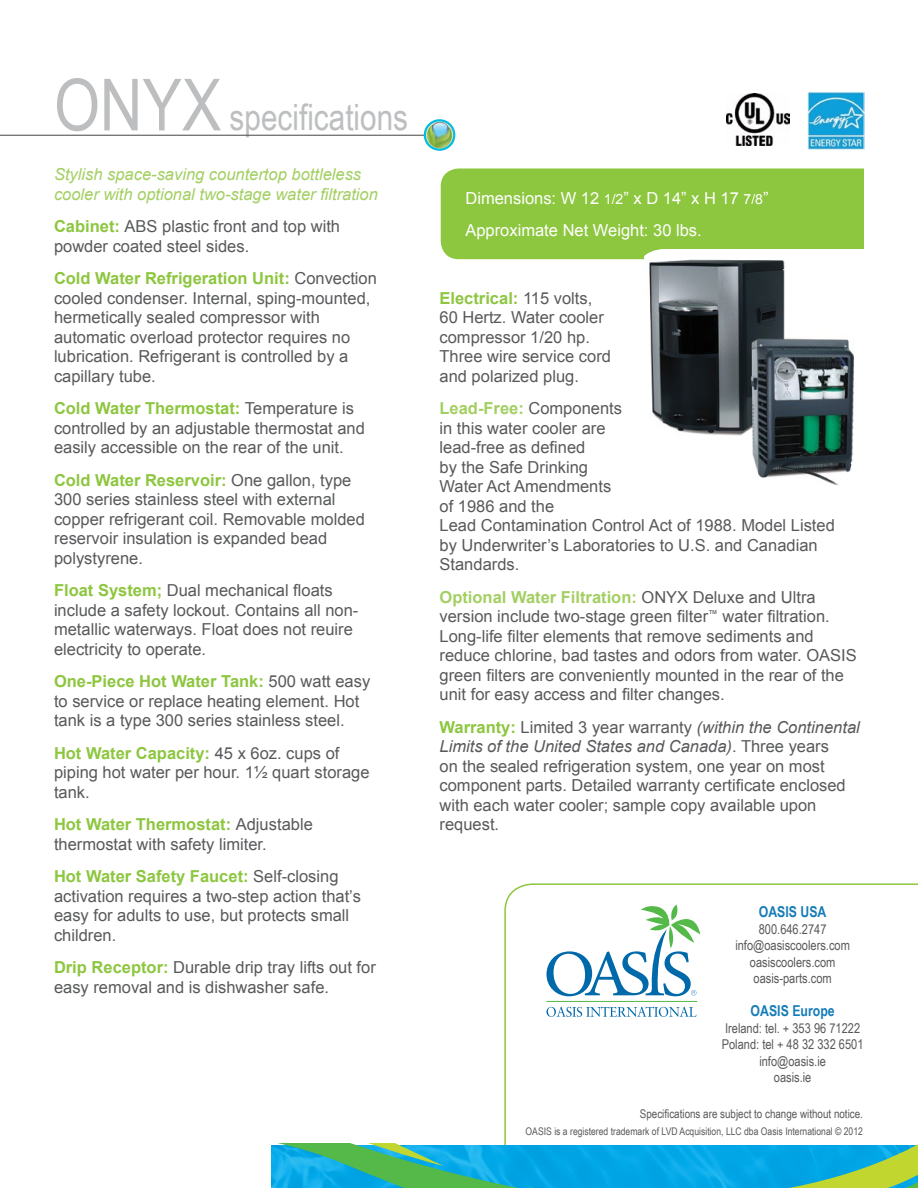
<style>
.page{position:relative;width:918px;height:1188px;background:#fff}
.page>*{position:absolute;margin:0;border:0;box-sizing:border-box;transform-origin:0 0}
.t1{font:36.3px "Arial Narrow";color:#bcbec0}
.t2{font:16.5px/19.5px "Arial";color:#58595b}
.t3{font:italic 16.5px/19.5px "Arial";color:#a3cf62}
.t4{font:16.5px/32.4px "Arial";color:#fff}
.t5{font:700 15px "Arial Narrow";color:#167cb7}
.t6{font:13.5px/16.5px "Arial Narrow";color:#58595b;text-align:center}
.t7{font:12px "Arial Narrow";color:#58595b}
.t8{font:10.5px "Arial Narrow";color:#58595b}
.s1{font-size:72px}
.s2{font-weight:700;color:#8dc63f}
.s3{font-size:14.1px}
.s4{font-weight:700;color:#a3cf62}
.s5{font-style:italic}
</style>
<div class="page">
<svg style="left:504px;top:883px;width:414px;height:261px"></svg>
<svg style="left:546px;top:1007px;width:151px;height:10px"></svg>
<hr style="left:547px;top:1001px;width:150px;height:1px;background:#54b948">
<svg style="left:546px;top:904px;width:154px;height:92px"></svg>
<svg style="left:271px;top:1144px;width:647px;height:44px;background:#24afc3"></svg>
<div style="left:441px;top:168px;width:423px;height:91px;background:#8dc63f"></div>
<hr style="left:0;top:135px;width:440px;height:1px;background:#58595b">
<img style="left:425px;top:120px;width:29px;height:30px;border-radius:15px">
<div style="left:424px;top:119px;width:31px;height:32px;border:2px solid #00bce4;border-radius:50%"></div>
<img style="left:644px;top:249px;width:220px;height:236px">
<img style="left:807px;top:91px;width:57px;height:58px">
<img style="left:726px;top:94px;width:64px;height:51px">
<h1 class="t1" style="left:54px;top:91px;width:356px"><span class="s1">ONYX</span> specifications</h1>
<p class="t3" style="left:54px;top:165px;width:325px">Stylish space-saving countertop bottleless cooler with optional two-stage water filtration</p>
<p class="t2" style="left:54px;top:217px;width:288px"><span class="s2">Cabinet:</span> ABS plastic front and top with powder coated steel sides.</p>
<p class="t2" style="left:54px;top:269px;width:325px"><span class="s2">Cold Water Refrigeration Unit:</span> Convection cooled condenser. Internal, sping-mounted, hermetically sealed compressor with automatic overload protector requires no lubrication. Refrigerant is controlled by a capillary tube.</p>
<p class="t2" style="left:54px;top:399px;width:312px"><span class="s2">Cold Water Thermostat:</span> Temperature is controlled by an adjustable thermostat and easily accessible on the rear of the unit.</p>
<p class="t2" style="left:54px;top:470px;width:312px"><span class="s2">Cold Water Reservoir:</span> One gallon, type 300 series stainless steel with external copper refrigerant coil. Removable molded reservoir insulation is expanded bead polystyrene.</p>
<p class="t2" style="left:54px;top:581px;width:306px"><span class="s2">Float System;</span> Dual mechanical floats include a safety lockout. Contains all non&shy;metallic waterways. Float does not reuire electricity to operate.</p>
<p class="t2" style="left:54px;top:672px;width:318px"><span class="s2">One-Piece Hot Water Tank:</span> 500 watt easy to service or replace heating element. Hot tank is a type 300 series stainless steel.</p>
<p class="t2" style="left:54px;top:743px;width:317px"><span class="s2">Hot Water Capacity:</span> 45 x 6oz. cups of piping hot water per hour. 1½ quart storage tank.</p>
<p class="t2" style="left:54px;top:815px;width:260px"><span class="s2">Hot Water Thermostat:</span> Adjustable thermostat with safety limiter.</p>
<p class="t2" style="left:54px;top:867px;width:308px"><span class="s2">Hot Water Safety Faucet:</span> Self-closing activation requires a two-step action that’s easy for adults to use, but protects small children.</p>
<p class="t2" style="left:54px;top:958px;width:323px"><span class="s2">Drip Receptor:</span> Durable drip tray lifts out for easy removal and is dishwasher safe.</p>
<p class="t4" style="left:465px;top:182px;width:305px">Dimensions: W 12 <span class="s3">1/2</span>” x D 14” x H 17 <span class="s3">7/8</span>”<br>Approximate Net Weight: 30 lbs.</p>
<p class="t2" style="left:440px;top:288px;width:173px"><span class="s2">Electrical:</span> 115 volts,<br>60 Hertz. Water cooler compressor 1/20 hp.<br>Three wire service cord and polarized plug.</p>
<p class="t2" style="left:440px;top:399px;width:397px"><span class="s4">Lead-Free:</span> Components<br>in this water cooler are<br>lead-free as defined<br>by the Safe Drinking<br>Water Act Amendments<br>of 1986 and the<br>Lead Contamination Control Act of 1988. Model Listed by Underwriter’s Laboratories to U.S. and Canadian<br>Standards.</p>
<p class="t2" style="left:440px;top:587px;width:419px"><span class="s4">Optional Water Filtration:</span> ONYX Deluxe and Ultra version include two-stage green filter<sup>™</sup> water filtration.<br>Long-life filter elements that remove sediments and reduce chlorine, bad tastes and odors from water. OASIS green filters are conveniently mounted in the rear of the unit for easy access and filter changes.</p>
<p class="t2" style="left:440px;top:717px;width:422px"><span class="s2">Warranty:</span> Limited 3 year warranty <span class="s5">(within the Continental Limits of the United States and Canada)</span>. Three years<br>on the sealed refrigeration system, one year on most component parts. Detailed warranty certificate enclosed with each water cooler; sample copy available upon request.</p>
<p class="t5" style="left:759px;top:900px;width:69px">OASIS USA</p>
<p class="t6" style="left:735px;top:920px;width:116px">800.646.2747 info@oasiscoolers.com oasiscoolers.com oasis-parts.com</p>
<p class="t5" style="left:751px;top:999px;width:86px">OASIS Europe</p>
<p class="t6" style="left:722px;top:1019px;width:143px">Ireland: tel. + 353 96 71222<br>Poland: tel + 48 32 332 6501 info@oasis.ie<br>oasis.ie</p>
<p class="t7" style="left:640px;top:1105px;width:225px">Specifications are subject to change without notice.</p>
<p class="t8" style="left:526px;top:1123px;width:339px">OASIS is a registered trademark of LVD Acquisition, LLC dba Oasis International © 2012</p>
</div>
